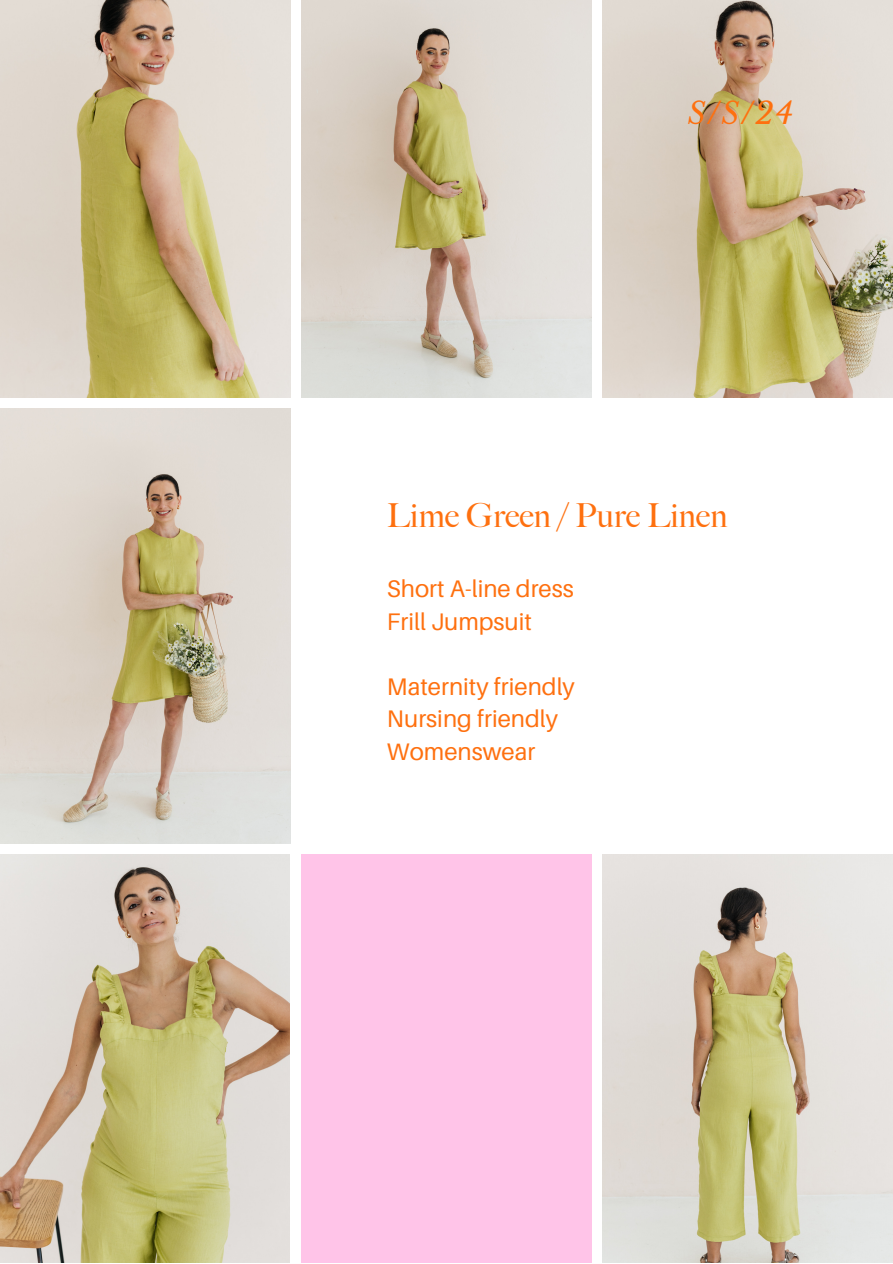
<style>
.page{position:relative;width:893px;height:1264px;background:#fff}
.page>*{position:absolute;margin:0;border:0;box-sizing:border-box;transform-origin:0 0}
.t1{font:33px "Big Caslon Rom";color:#fe700f}
.t2{font:italic 30px "Libre Baskerville";color:#fe700f}
.t3{font:24px "Aileron";color:#fe700f}
</style>
<div class="page">
<img style="left:602px;top:0;width:290px;height:397px">
<img style="left:0;top:0;width:290px;height:397px">
<img style="left:301px;top:0;width:290px;height:397px">
<img style="left:0;top:408px;width:290px;height:435px">
<img style="left:0;top:854px;width:290px;height:408px">
<img style="left:602px;top:854px;width:290px;height:408px">
<div style="left:301px;top:854px;width:290px;height:408px;background:#ffc4e8"></div>
<p class="t2" style="left:687px;top:94px;width:107px">S/S/24</p>
<p class="t1" style="left:387px;top:496px;width:342px">Lime Green / Pure Linen</p>
<p class="t3" style="left:387px;top:573px;width:188px">Short A-line dress</p>
<p class="t3" style="left:387px;top:606px;width:147px">Frill Jumpsuit</p>
<p class="t3" style="left:387px;top:671px;width:189px">Maternity friendly</p>
<p class="t3" style="left:387px;top:704px;width:173px">Nursing friendly</p>
<p class="t3" style="left:387px;top:736px;width:150px">Womenswear</p>
</div>
